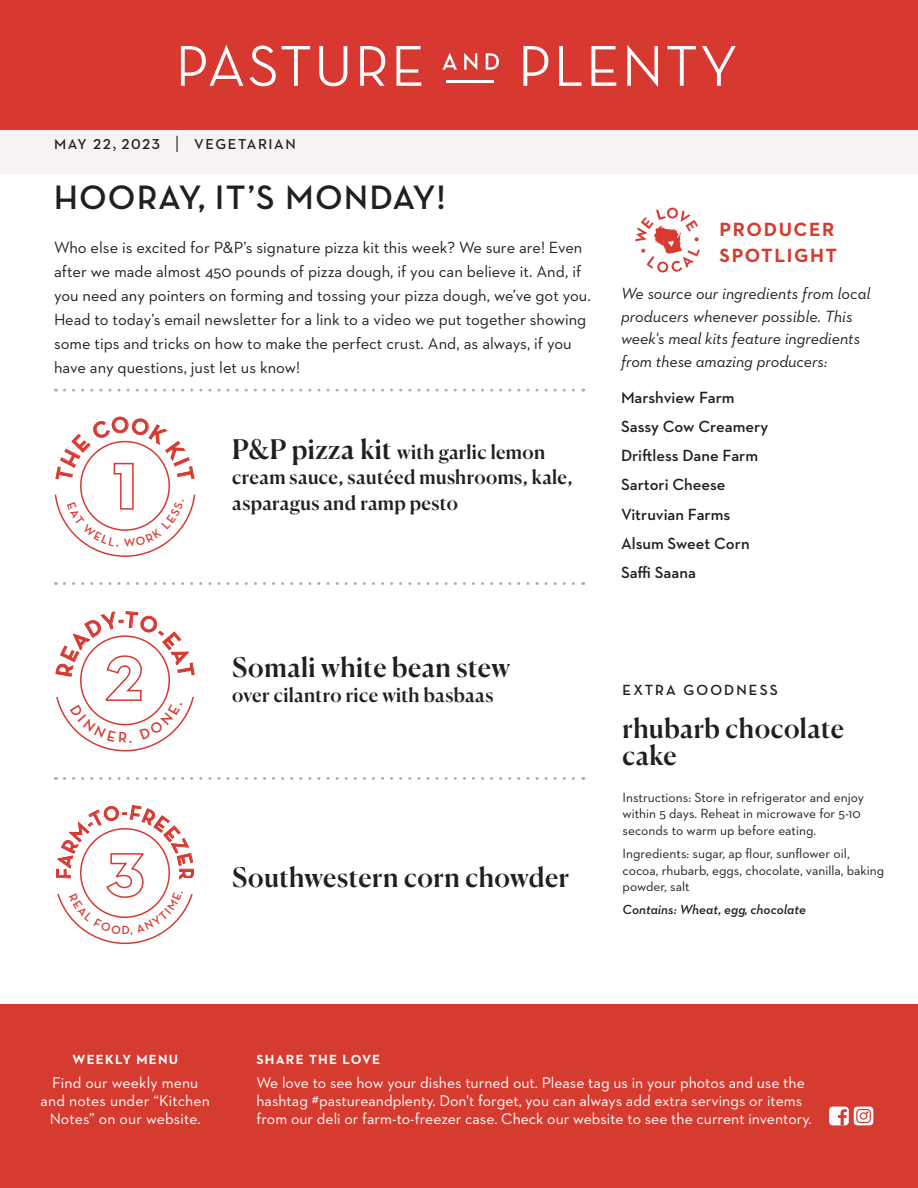
<style>
.page{position:relative;width:918px;height:1188px;background:#fff}
.page>*{position:absolute;margin:0;border:0;box-sizing:border-box;transform-origin:0 0}
.t1{font:700 34.5px "Neutraface Display";letter-spacing:.05em;color:#231f20}
.t2{font:500 27px/27px "Canela";letter-spacing:.015em;color:#231f20}
.t3{font:700 20.25px "Neutraface Display";color:#d73830}
.t4{font:500 19.5px/25.5px "Canela";letter-spacing:.015em;color:#231f20}
.t5{font:700 19.5px/25.5px "Neutraface 2 Text";letter-spacing:.08em;color:#d63b30}
.description-centered{font:16.5px/24px "Neutraface 2 Text";color:#231f20}
.t6{font:italic 16.5px/22.5px "Neutraface 2 Text";color:#231f20}
.t7{font:600 16.5px "Neutraface 2 Text";color:#231f20}
.t8{font:15.75px/18px "Neutraface 2 Text";color:#fff}
.t9{font:700 15px "Neutraface Display";letter-spacing:.145em;color:#231f20}
.t10{font:600 14.7px "Neutraface 2 Text";letter-spacing:.11em;color:#231f20}
.t11{font:13.5px/16.5px "Neutraface 2 Text";color:#231f20}
.t12{font:italic 600 13.5px "Neutraface 2 Text";color:#231f20}
.t13{font:700 13.5px "Neutraface 2 Text";letter-spacing:.09em;color:#fff}
.s1{font-family:"Minion Pro";font-weight:400;font-size:18px}
.s2{font-size:27px}
</style>
<div class="page">
<div style="left:0;top:129px;width:918px;height:45px;background:#f7f3f2"></div>
<div style="left:0;top:1004px;width:918px;height:184px;background:#d63b30"></div>
<div style="left:0;top:0;width:918px;height:130px;background:#d73830"></div>
<hr style="left:446px;top:80px;width:48px;height:2px;background:#fff">
<svg style="left:181px;top:45px;width:62px;height:41px"></svg>
<svg style="left:250px;top:46px;width:26px;height:40px"></svg>
<svg style="left:282px;top:46px;width:28px;height:40px"></svg>
<svg style="left:319px;top:46px;width:28px;height:40px"></svg>
<svg style="left:360px;top:46px;width:25px;height:40px"></svg>
<svg style="left:396px;top:46px;width:25px;height:40px"></svg>
<svg style="left:442px;top:53px;width:15px;height:17px"></svg>
<svg style="left:464px;top:53px;width:13px;height:17px"></svg>
<svg style="left:486px;top:53px;width:13px;height:17px"></svg>
<svg style="left:523px;top:46px;width:25px;height:40px"></svg>
<svg style="left:559px;top:46px;width:22px;height:40px"></svg>
<svg style="left:592px;top:46px;width:24px;height:40px"></svg>
<svg style="left:627px;top:45px;width:31px;height:42px"></svg>
<svg style="left:668px;top:46px;width:28px;height:40px"></svg>
<svg style="left:702px;top:46px;width:34px;height:40px"></svg>
<svg style="left:64px;top:389px;width:520px;height:3px"></svg>
<svg style="left:64px;top:582px;width:520px;height:3px"></svg>
<svg style="left:64px;top:777px;width:520px;height:3px"></svg>
<svg style="left:635px;top:207px;width:65px;height:66px"></svg>
<div style="left:829px;top:1107px;width:20px;height:18px;background:#fff;border-radius:4px"></div>
<svg style="left:838px;top:1109px;width:9px;height:16px"></svg>
<div style="left:854px;top:1107px;width:19px;height:18px;background:#fff;border-radius:4px"></div>
<svg style="left:857px;top:1110px;width:13px;height:12px"></svg>
<div style="left:856px;top:1109px;width:15px;height:14px;border:1px solid #d73830;border-radius:3px"></div>
<div style="left:860px;top:1113px;width:7px;height:6px;background:#fff;border-radius:50%"></div>
<div style="left:860px;top:1112px;width:7px;height:8px;border:1px solid #d73830;border-radius:50%"></div>
<svg style="left:176px;top:136px;width:2px;height:16px"></svg>
<svg style="left:55px;top:416px;width:140px;height:141px"></svg>
<svg style="left:55px;top:611px;width:140px;height:140px"></svg>
<svg style="left:56px;top:805px;width:138px;height:139px"></svg>
<p class="t10" style="left:54px;top:135px;width:107px">MAY 22<span class="s1">,</span> 2023</p>
<p class="t10" style="left:194px;top:135px;width:103px">VEGETARIAN</p>
<p class="t1" style="left:54px;top:178px;width:393px">HOORAY, IT’S MONDAY!</p>
<p class="description-centered" style="left:54px;top:235px;width:538px">Who else is excited for P&amp;P’s signature pizza kit this week? We sure are! Even after we made almost 450 pounds of pizza dough, if you can believe it. And, if you need any pointers on forming and tossing your pizza dough, we’ve got you.<br>Head to today’s email newsletter for a link to a video we put together showing some tips and tricks on how to make the perfect crust. And, as always, if you have any questions, just let us know!</p>
<p class="t4" style="left:232px;top:437px;width:342px"><span class="s2">P&amp;P pizza kit</span> with garlic lemon cream sauce, sautéed mushrooms, kale, asparagus and ramp pesto</p>
<p class="t5" style="left:720px;top:216px;width:119px">PRODUCER<br>SPOTLIGHT</p>
<p class="t6" style="left:621px;top:282px;width:251px">We source our ingredients from local producers whenever possible. This week's meal kits feature ingredients from these amazing producers:</p>
<p class="t7" style="left:621px;top:387px;width:115px">Marshview Farm</p>
<p class="t7" style="left:621px;top:416px;width:149px">Sassy Cow Creamery</p>
<p class="t7" style="left:621px;top:445px;width:139px">Driftless Dane Farm</p>
<p class="t7" style="left:621px;top:474px;width:106px">Sartori Cheese</p>
<p class="t7" style="left:621px;top:504px;width:111px">Vitruvian Farms</p>
<p class="t7" style="left:621px;top:533px;width:130px">Alsum Sweet Corn</p>
<p class="t7" style="left:621px;top:562px;width:76px">Saffi Saana</p>
<p class="t3" style="left:122px;top:801px;width:7px">-</p>
<p class="t2" style="left:232px;top:652px;width:280px">Somali white bean stew</p>
<p class="t4" style="left:232px;top:681px;width:263px">over cilantro rice with basbaas</p>
<p class="t3" style="left:198px;top:868px;width:40px;rotate:90deg">RRR</p>
<p class="t2" style="left:232px;top:861px;width:339px">Southwestern corn chowder</p>
<p class="t9" style="left:623px;top:681px;width:157px">EXTRA GOODNESS</p>
<p class="t2" style="left:623px;top:713px;width:223px">rhubarb chocolate cake</p>
<p class="t11" style="left:623px;top:789px;width:243px">Instructions: Store in refrigerator and enjoy within 5 days. Reheat in microwave for 5-10 seconds to warm up before eating.</p>
<p class="t11" style="left:623px;top:845px;width:263px">Ingredients: sugar, ap flour, sunflower oil, cocoa, rhubarb, eggs, chocolate, vanilla, baking powder, salt</p>
<p class="t12" style="left:623px;top:901px;width:185px">Contains: Wheat, egg, chocolate</p>
<p class="t13" style="left:73px;top:1050px;width:107px">WEEKLY MENU</p>
<p class="t8" style="left:41px;top:1074px;width:171px;text-align:center">Find our weekly menu and notes under “Kitchen<br>Notes” on our website.</p>
<p class="t13" style="left:256px;top:1050px;width:125px">SHARE THE LOVE</p>
<p class="t8" style="left:256px;top:1074px;width:557px">We love to see how your dishes turned out. Please tag us in your photos and use the hashtag #pastureandplenty. Don't forget, you can always add extra servings or items from our deli or farm-to-freezer case. Check our website to see the current inventory.</p>
</div>
